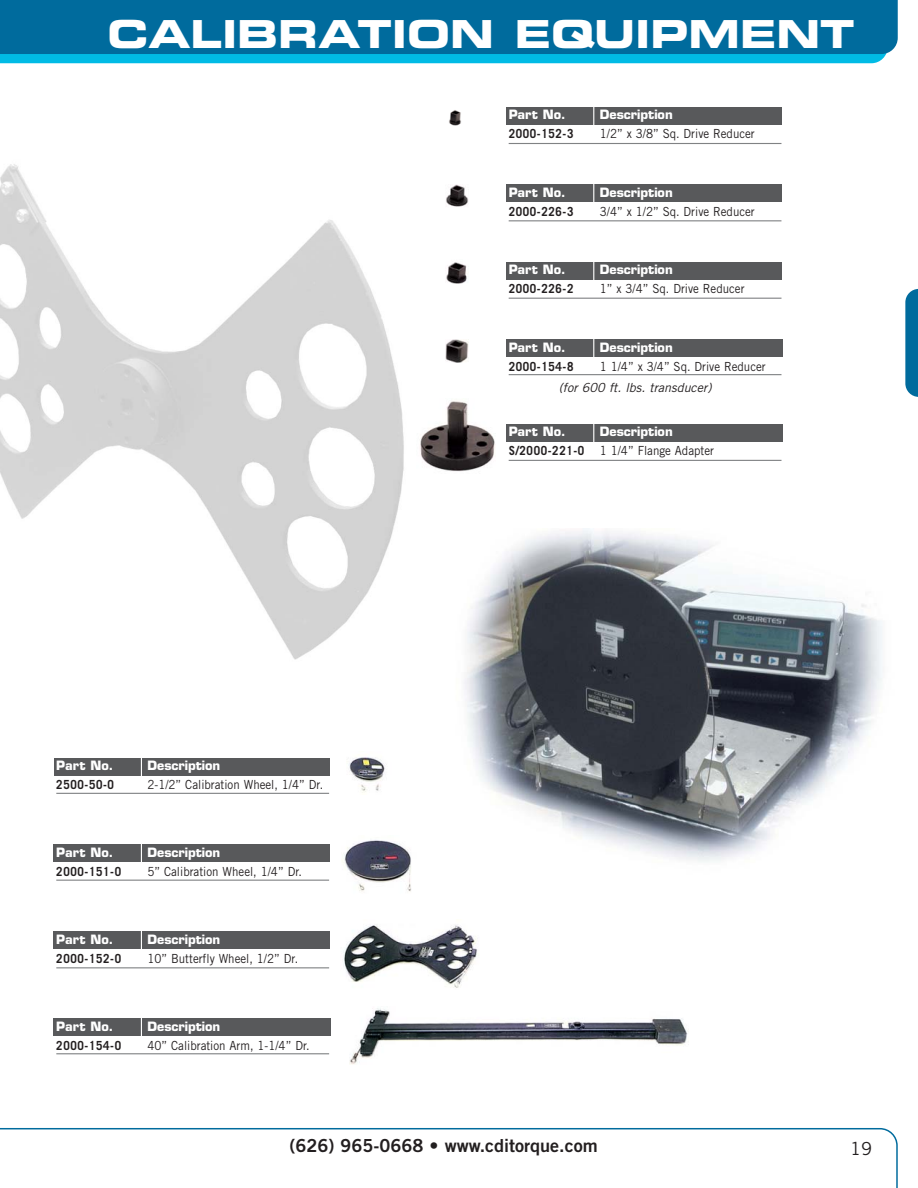
<style>
.page{position:relative;width:918px;height:1188px;background:#fff}
.page>*{position:absolute;margin:0;border:0;box-sizing:border-box;transform-origin:0 0}
.t1{font:38.7px "Eurostile Bold Extended Two";color:#fff}
.t2{font:18px "Trade Gothic Bold Two";color:#231f20}
.t3{font:18px "Trade Gothic";color:#231f20}
.t4{font:12.6px "Trade Gothic";color:#231f20;scale:.92 1}
.t5{font:700 12.6px "Eurostile";color:#fff}
.t6{font:700 12.6px "Trade Gothic";letter-spacing:.055em;color:#231f20;scale:.92 1}
.t7{font:italic 12.6px "Trade Gothic";color:#231f20}
.s1{font-weight:700}
</style>
<div class="page">
<div style="left:506px;top:339px;width:383px;height:18px;background:#58595b"></div>
<svg style="left:593px;top:339px;width:1px;height:18px"></svg>
<hr style="left:509px;top:374px;width:273px;height:1px;background:#808284">
<div style="left:783px;top:334px;width:135px;height:58px;background:#fff"></div>
<div style="left:506px;top:107px;width:383px;height:18px;background:#58595b"></div>
<svg style="left:593px;top:107px;width:1px;height:18px"></svg>
<hr style="left:509px;top:143px;width:272px;height:1px;background:#808284">
<div style="left:783px;top:102px;width:135px;height:58px;background:#fff"></div>
<div style="left:506px;top:262px;width:383px;height:17px;background:#58595b"></div>
<svg style="left:593px;top:262px;width:1px;height:18px"></svg>
<hr style="left:509px;top:298px;width:272px;height:1px;background:#808284">
<div style="left:783px;top:257px;width:135px;height:57px;background:#fff"></div>
<div style="left:506px;top:184px;width:383px;height:18px;background:#58595b"></div>
<svg style="left:593px;top:184px;width:1px;height:18px"></svg>
<hr style="left:509px;top:220px;width:272px;height:1px;background:#808284">
<div style="left:783px;top:180px;width:135px;height:57px;background:#fff"></div>
<div style="left:506px;top:424px;width:383px;height:18px;background:#58595b"></div>
<svg style="left:593px;top:424px;width:1px;height:18px"></svg>
<hr style="left:509px;top:460px;width:273px;height:1px;background:#808284">
<div style="left:783px;top:419px;width:135px;height:58px;background:#fff"></div>
<img style="left:464px;top:528px;width:418px;height:334px">
<svg style="left:0;top:1128px;width:898px;height:60px"></svg>
<div style="left:0;top:54px;width:886px;height:9px;background:#00bbe5"></div>
<div style="left:0;top:0;width:898px;height:54px;background:#006b9d"></div>
<div style="left:54px;top:758px;width:288px;height:18px;background:#58595b"></div>
<svg style="left:141px;top:758px;width:1px;height:18px"></svg>
<hr style="left:56px;top:793px;width:273px;height:1px;background:#808284">
<div style="left:331px;top:753px;width:70px;height:57px;background:#fff"></div>
<div style="left:54px;top:844px;width:383px;height:18px;background:#58595b"></div>
<svg style="left:141px;top:844px;width:1px;height:18px"></svg>
<hr style="left:56px;top:880px;width:273px;height:1px;background:#808284">
<div style="left:54px;top:931px;width:383px;height:18px;background:#58595b"></div>
<svg style="left:141px;top:931px;width:1px;height:18px"></svg>
<hr style="left:56px;top:967px;width:273px;height:1px;background:#808284">
<div style="left:331px;top:919px;width:167px;height:76px;background:#fff"></div>
<img style="left:343px;top:925px;width:136px;height:63px">
<div style="left:331px;top:831px;width:97px;height:69px;background:#fff"></div>
<img style="left:342px;top:840px;width:69px;height:52px">
<div style="left:426px;top:837px;width:67px;height:67px;background:#fff"></div>
<img style="left:349px;top:757px;width:36px;height:36px">
<div style="left:54px;top:1018px;width:383px;height:18px;background:#58595b"></div>
<svg style="left:141px;top:1018px;width:1px;height:18px"></svg>
<hr style="left:56px;top:1053px;width:273px;height:1px;background:#808284">
<div style="left:331px;top:1007px;width:385px;height:70px;background:#fff"></div>
<img style="left:350px;top:1008px;width:338px;height:56px">
<img style="left:420px;top:401px;width:75px;height:71px">
<img style="left:446px;top:185px;width:23px;height:22px">
<img style="left:446px;top:262px;width:21px;height:22px">
<img style="left:449px;top:110px;width:12px;height:16px">
<img style="left:446px;top:339px;width:22px;height:24px">
<img style="left:0;top:164px;width:404px;height:496px">
<svg style="left:905px;top:289px;width:13px;height:108px"></svg>
<h1 class="t1" style="left:108px;top:20px;width:749px">CALIBRATION EQUIPMENT</h1>
<p class="t5" style="left:509px;top:110px;width:59px">Part No.</p>
<p class="t5" style="left:600px;top:110px;width:74px">Description</p>
<p class="t6" style="left:509px;top:129px;width:72px">2000-152-3</p>
<p class="t4" style="left:600px;top:129px;width:170px">1/2” x 3/8” Sq. Drive Reducer</p>
<p class="t5" style="left:509px;top:187px;width:59px">Part No.</p>
<p class="t5" style="left:600px;top:187px;width:74px">Description</p>
<p class="t6" style="left:509px;top:207px;width:72px">2000-226-3</p>
<p class="t4" style="left:600px;top:207px;width:170px">3/4” x 1/2” Sq. Drive Reducer</p>
<p class="t5" style="left:509px;top:265px;width:59px">Part No.</p>
<p class="t5" style="left:600px;top:265px;width:74px">Description</p>
<p class="t6" style="left:509px;top:284px;width:72px">2000-226-2</p>
<p class="t4" style="left:600px;top:284px;width:159px">1” x 3/4” Sq. Drive Reducer</p>
<p class="t5" style="left:509px;top:342px;width:59px">Part No.</p>
<p class="t5" style="left:600px;top:342px;width:74px">Description</p>
<p class="t6" style="left:509px;top:361px;width:72px">2000-154-8</p>
<p class="t4" style="left:600px;top:361px;width:182px">1 1/4” x 3/4” Sq. Drive Reducer</p>
<p class="t7" style="left:559px;top:382px;width:157px">(for 600 ft. lbs. transducer)</p>
<p class="t5" style="left:56px;top:761px;width:59px">Part No.</p>
<p class="t5" style="left:147px;top:761px;width:74px">Description</p>
<p class="t6" style="left:56px;top:780px;width:64px">2500-50-0</p>
<p class="t4" style="left:147px;top:780px;width:193px">2-1/2” Calibration Wheel, 1/4” Dr.</p>
<p class="t5" style="left:56px;top:848px;width:59px">Part No.</p>
<p class="t5" style="left:147px;top:848px;width:74px">Description</p>
<p class="t6" style="left:56px;top:867px;width:72px">2000-151-0</p>
<p class="t4" style="left:147px;top:867px;width:170px">5” Calibration Wheel, 1/4” Dr.</p>
<p class="t5" style="left:56px;top:934px;width:59px">Part No.</p>
<p class="t5" style="left:147px;top:934px;width:74px">Description</p>
<p class="t6" style="left:56px;top:954px;width:72px">2000-152-0</p>
<p class="t4" style="left:147px;top:954px;width:165px">10” Butterfly Wheel, 1/2” Dr.</p>
<p class="t5" style="left:56px;top:1021px;width:59px">Part No.</p>
<p class="t5" style="left:147px;top:1021px;width:74px">Description</p>
<p class="t6" style="left:56px;top:1041px;width:72px">2000-154-0</p>
<p class="t4" style="left:147px;top:1041px;width:178px">40” Calibration Arm, 1-1/4” Dr.</p>
<p class="t5" style="left:509px;top:427px;width:59px">Part No.</p>
<p class="t5" style="left:600px;top:427px;width:74px">Description</p>
<p class="t4" style="left:509px;top:446px;width:225px"><span class="s1">S/2000-221-0</span> 1 1/4” Flange Adapter</p>
<h2 class="t2" style="left:290px;top:1139px;width:310px">(626) 965-0668 • www.cditorque.com</h2>
<h2 class="t3" style="left:850px;top:1142px;width:23px">19</h2>
</div>
